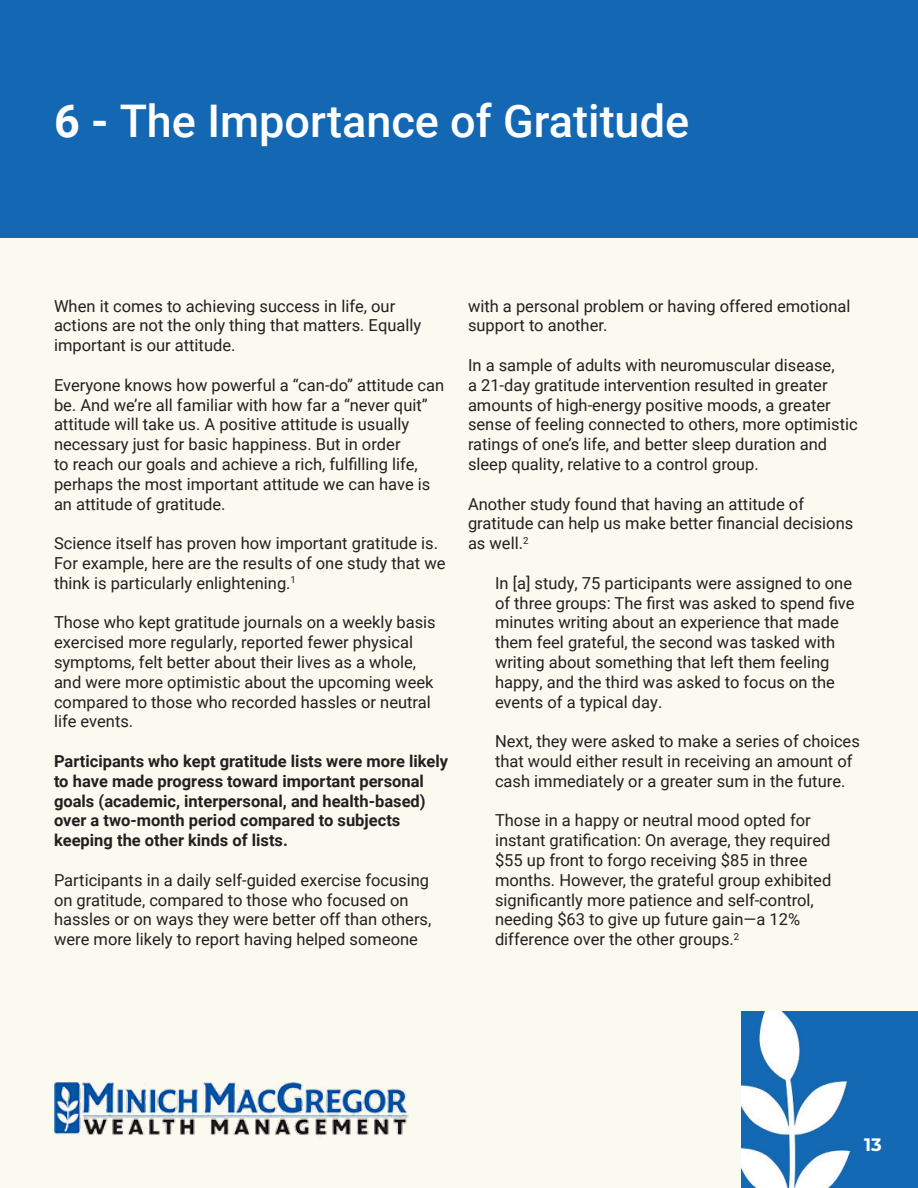
<style>
.page{position:relative;width:918px;height:1188px;background:#fbfaf0}
.page>*{position:absolute;margin:0;border:0;box-sizing:border-box;transform-origin:0 0}
.t1{font:500 45px "Roboto";color:#fff}
.t2{font:700 18px "Montserrat";color:#fff}
.t3{font:16.5px/19.8px "Roboto";color:#231f20}
.t4{font:700 16.5px/19.8px "Roboto";color:#231f20}
.s1{font-weight:700}
</style>
<div class="page">
<img style="left:742px;top:1012px;width:176px;height:176px">
<img style="left:54px;top:1083px;width:355px;height:54px">
<div style="left:0;top:0;width:918px;height:238px;background:#1468b3"></div>
<p class="t1" style="left:54px;top:89px;width:637px"><span class="s1">6 -</span> The Importance of Gratitude</p>
<p class="t3" style="left:54px;top:295px;width:369px">When it comes to achieving success in life, our actions are not the only thing that matters. Equally important is our attitude.</p>
<p class="t3" style="left:54px;top:374px;width:392px">Everyone knows how powerful a “can-do” attitude can be. And we’re all familiar with how far a “never quit” attitude will take us. A positive attitude is usually necessary just for basic happiness. But in order<br>to reach our goals and achieve a rich, fulfilling life, perhaps the most important attitude we can have is an attitude of gratitude.</p>
<p class="t3" style="left:54px;top:533px;width:393px">Science itself has proven how important gratitude is.<br>For example, here are the results of one study that we think is particularly enlightening.<sup>1</sup></p>
<p class="t3" style="left:54px;top:612px;width:383px">Those who kept gratitude journals on a weekly basis exercised more regularly, reported fewer physical symptoms, felt better about their lives as a whole, and were more optimistic about the upcoming week compared to those who recorded hassles or neutral life events.</p>
<p class="t4" style="left:54px;top:751px;width:396px">Participants who kept gratitude lists were more likely to have made progress toward important personal goals (academic, interpersonal, and health-based) over a two-month period compared to subjects keeping the other kinds of lists.</p>
<p class="t3" style="left:54px;top:869px;width:379px">Participants in a daily self-guided exercise focusing on gratitude, compared to those who focused on hassles or on ways they were better off than others, were more likely to report having helped someone</p>
<p class="t3" style="left:468px;top:295px;width:384px">with a personal problem or having offered emotional support to another.</p>
<p class="t3" style="left:468px;top:355px;width:391px">In a sample of adults with neuromuscular disease,<br>a 21-day gratitude intervention resulted in greater amounts of high-energy positive moods, a greater sense of feeling connected to others, more optimistic ratings of one’s life, and better sleep duration and sleep quality, relative to a control group.</p>
<p class="t3" style="left:468px;top:493px;width:387px">Another study found that having an attitude of gratitude can help us make better financial decisions as well.<sup>2</sup></p>
<p class="t3" style="left:495px;top:572px;width:361px">In [a] study, 75 participants were assigned to one of three groups: The first was asked to spend five minutes writing about an experience that made them feel grateful, the second was tasked with writing about something that left them feeling happy, and the third was asked to focus on the events of a typical day.</p>
<p class="t3" style="left:495px;top:731px;width:366px">Next, they were asked to make a series of choices that would either result in receiving an amount of cash immediately or a greater sum in the future.</p>
<p class="t3" style="left:495px;top:810px;width:338px">Those in a happy or neutral mood opted for instant gratification: On average, they required $55 up front to forgo receiving $85 in three months. However, the grateful group exhibited significantly more patience and self-control, needing $63 to give up future gain—a 12% difference over the other groups.<sup>2</sup></p>
<p class="t2" style="left:864px;top:1132px;width:19px">13</p>
</div>
